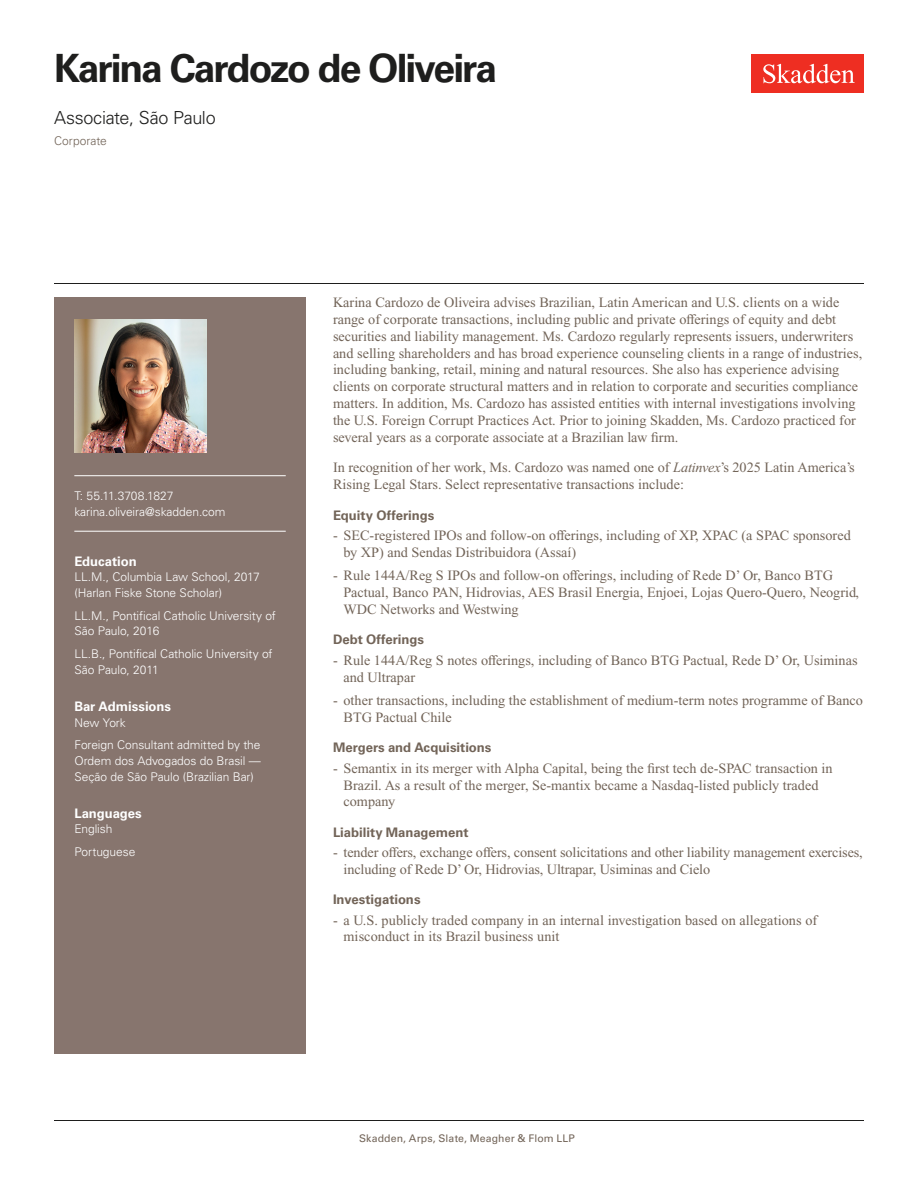
<style>
.page{position:relative;width:918px;height:1188px;background:#fff}
.page>*{position:absolute;margin:0;border:0;box-sizing:border-box;transform-origin:0 0}
.Name{font:700 39px "Univers LT Std";letter-spacing:-.05em;color:#1e1e1d}
.Title_and_Office{font:300 18px "Univers LT Std";letter-spacing:-.015em;color:#1e1e1d}
.Main_Body{font:14.25px/16.8px "Times New Roman PS Std";color:#726458}
.Main_Body_Subhead{font:700 13.2px "Univers LT Std";color:#726458}
.Bar_Admission_Education{font:700 13.2px "Univers LT Std";letter-spacing:-.005em;color:#fff}
.Sidebar_text{font:300 12px/15.8px "Univers LT Std";letter-spacing:-.005em;color:#fff}
.Email{font:300 12px "Univers LT Std";letter-spacing:-.005em;color:#fff}
.Phone_Number{font:300 12px "Univers LT Std";letter-spacing:-.005em;color:#fff}
.Practice{font:300 12px "Univers LT Std";color:#726458}
.Folio{font:10.5px "Univers LT Std";letter-spacing:.01em;color:#726458}
.s1{font-style:italic}
.s2{font-weight:700;color:#fff}
</style>
<div class="page">
<div style="left:752px;top:54px;width:112px;height:39px;background:#ee2e22"></div>
<svg style="left:763px;top:64px;width:92px;height:19px"></svg>
<div style="left:54px;top:297px;width:252px;height:756px;background:#87756e"></div>
<hr style="left:74px;top:475px;width:212px;height:1px;background:#fff">
<hr style="left:74px;top:531px;width:212px;height:1px;background:#fff">
<img style="left:74px;top:320px;width:132px;height:132px">
<hr style="left:54px;top:1120px;width:810px;height:1px;background:#1e1e1d">
<hr style="left:54px;top:283px;width:810px;height:1px;background:#1e1e1d">
<h1 class="Name" style="left:54px;top:46px;width:444px">Karina Cardozo de Oliveira</h1>
<h2 class="Title_and_Office" style="left:54px;top:107px;width:163px">Associate, São Paulo</h2>
<h3 class="Practice" style="left:54px;top:134px;width:54px">Corporate</h3>
<p class="Phone_Number" style="left:74px;top:489px;width:101px">T: 55.11.3708.1827</p>
<p class="Email" style="left:74px;top:504px;width:153px">karina.oliveira@skadden.com</p>
<h4 class="Bar_Admission_Education" style="left:74px;top:553px;width:64px">Education</h4>
<p class="Sidebar_text" style="left:74px;top:569px;width:187px">LL.M., Columbia Law School, 2017 (Harlan Fiske Stone Scholar)</p>
<p class="Sidebar_text" style="left:74px;top:608px;width:203px">LL.M., Pontifical Catholic University of<br>São Paulo, 2016</p>
<p class="Sidebar_text" style="left:74px;top:646px;width:200px">LL.B., Pontifical Catholic University of<br>São Paulo, 2011</p>
<h4 class="Bar_Admission_Education" style="left:74px;top:698px;width:98px">Bar Admissions</h4>
<p class="Sidebar_text" style="left:74px;top:714px;width:53px">New York</p>
<p class="Sidebar_text" style="left:74px;top:737px;width:188px;text-align:justify">Foreign Consultant admitted by the Ordem dos Advogados do Brasil — Seção de São Paulo (Brazilian Bar)</p>
<h4 class="Bar_Admission_Education" style="left:74px;top:805px;width:69px">Languages</h4>
<p class="Sidebar_text" style="left:74px;top:821px;width:40px">English</p>
<p class="Sidebar_text" style="left:74px;top:844px;width:63px">Portuguese</p>
<p class="Main_Body" style="left:333px;top:294px;width:531px">Karina Cardozo de Oliveira advises Brazilian, Latin American and U.S. clients on a wide range of corporate transactions, including public and private offerings of equity and debt securities and liability management. Ms. Cardozo regularly represents issuers, underwriters and selling shareholders and has broad experience counseling clients in a range of industries, including banking, retail, mining and natural resources. She also has experience advising clients on corporate structural matters and in relation to corporate and securities compliance matters. In addition, Ms. Cardozo has assisted entities with internal investigations involving the U.S. Foreign Corrupt Practices Act. Prior to joining Skadden, Ms. Cardozo practiced for several years as a corporate associate at a Brazilian law firm.</p>
<p class="Main_Body" style="left:333px;top:459px;width:523px">In recognition of her work, Ms. Cardozo was named one of <span class="s1">Latinvex</span>’s 2025 Latin America’s<br>Rising Legal Stars. Select representative transactions include:</p>
<p class="Main_Body_Subhead" style="left:333px;top:507px;width:103px">Equity Offerings</p>
<p class="Main_Body" style="left:344px;top:527px;width:509px;text-indent:-10px">- SEC-registered IPOs and follow-on offerings, including of XP, XPAC (a SPAC sponsored by XP) and Sendas Distribuidora (Assaí)</p>
<p class="Main_Body" style="left:344px;top:567px;width:517px;text-indent:-10px">- Rule 144A/Reg S IPOs and follow-on offerings, including of Rede D’ Or, Banco BTG<br>Pactual, Banco PAN, Hidrovias, AES Brasil Energia, Enjoei, Lojas Quero-Quero, Neogrid,<br>WDC Networks and Westwing</p>
<p class="Main_Body_Subhead" style="left:333px;top:632px;width:92px">Debt Offerings</p>
<p class="Main_Body" style="left:344px;top:652px;width:516px;text-indent:-10px">- Rule 144A/Reg S notes offerings, including of Banco BTG Pactual, Rede D’ Or, Usiminas and Ultrapar</p>
<p class="Main_Body" style="left:344px;top:692px;width:521px;text-indent:-10px">- other transactions, including the establishment of medium-term notes programme of Banco<br>BTG Pactual Chile</p>
<p class="Main_Body_Subhead" style="left:333px;top:740px;width:160px">Mergers and Acquisitions</p>
<p class="Main_Body" style="left:344px;top:760px;width:491px;text-indent:-10px">- Semantix in its merger with Alpha Capital, being the first tech de-SPAC transaction in<br>Brazil. As a result of the merger, Se-mantix became a Nasdaq-listed publicly traded company</p>
<p class="Main_Body_Subhead" style="left:333px;top:824px;width:137px">Liability Management</p>
<p class="Main_Body" style="left:344px;top:844px;width:521px;text-indent:-10px">- tender offers, exchange offers, consent solicitations and other liability management exercises, including of Rede D’ Or, Hidrovias, Ultrapar, Usiminas and Cielo</p>
<p class="Main_Body_Subhead" style="left:333px;top:892px;width:89px">Investigations</p>
<p class="Main_Body" style="left:344px;top:911px;width:475px;text-indent:-10px">- a U.S. publicly traded company in an internal investigation based on allegations of misconduct in its Brazil business unit</p>
<p class="Folio" style="left:343px;top:1132px;width:233px"><span class="s2">1</span> Skadden, Arps, Slate, Meagher &amp; Flom LLP</p>
</div>
